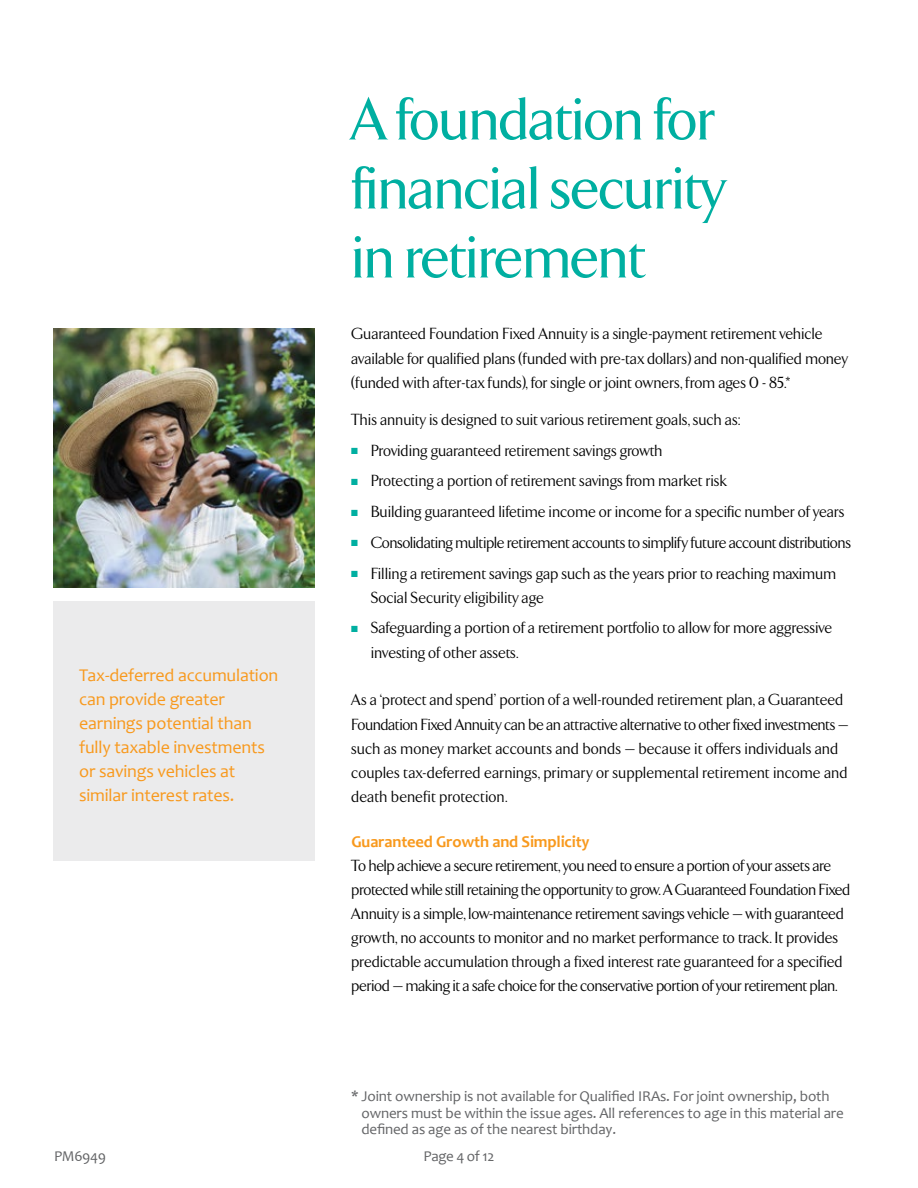
<style>
.page{position:relative;width:918px;height:1188px;background:#fff}
.page>*{position:absolute;margin:0;border:0;box-sizing:border-box;transform-origin:0 0}
.t1{font:500 61.5px/69px "TF Arrow";letter-spacing:-.01em;color:#00afa1}
.t2{font:18px/24px "Candara";letter-spacing:-.01em;color:#f8991d}
.t3{font:16.5px/24px "TF Arrow";letter-spacing:.01em;color:#000}
.t4{font:700 16.5px "Candara";letter-spacing:-.01em;color:#f8991d}
.t5{font:15px/16.5px "Candara";letter-spacing:-.01em;color:#636466}
.s1{font-weight:300;font-size:9px;color:#00afa1}
</style>
<div class="page">
<img style="left:53px;top:328px;width:261px;height:260px">
<div style="left:53px;top:602px;width:262px;height:259px;background:#ebebec"></div>
<p class="t2" style="left:79px;top:663px;width:201px">Tax-deferred accumulation can provide greater earnings potential than fully taxable investments or savings vehicles at similar interest rates.</p>
<h1 class="t1" style="left:352px;top:86px;width:375px">A foundation for financial security in retirement</h1>
<p class="t3" style="left:352px;top:322px;width:498px">Guaranteed Foundation Fixed Annuity is a single-payment retirement vehicle available for qualified plans (funded with pre-tax dollars) and non-qualified money (funded with after-tax funds), for single or joint owners, from ages 0 - 85.*</p>
<p class="t3" style="left:352px;top:405px;width:501px;line-height:30.8px">This annuity is designed to suit various retirement goals, such as:<br><span class="s1">∆</span> Providing guaranteed retirement savings growth<br><span class="s1">∆</span> Protecting a portion of retirement savings from market risk<br><span class="s1">∆</span> Building guaranteed lifetime income or income for a specific number of years <span class="s1">∆</span> Consolidating multiple retirement accounts to simplify future account distributions <span class="s1">∆</span> Filling a retirement savings gap such as the years prior to reaching maximum</p>
<p class="t3" style="left:352px;top:582px;width:482px;line-height:30.8px;text-indent:20px">Social Security eligibility age<br><span class="s1">∆</span> Safeguarding a portion of a retirement portfolio to allow for more aggressive</p>
<p class="t3" style="left:371px;top:640px;width:149px">investing of other assets.</p>
<p class="t3" style="left:352px;top:688px;width:499px">As a ‘protect and spend’ portion of a well-rounded retirement plan, a Guaranteed Foundation Fixed Annuity can be an attractive alternative to other fixed investments — such as money market accounts and bonds — because it offers individuals and couples tax-deferred earnings, primary or supplemental retirement income and death benefit protection.</p>
<p class="t4" style="left:352px;top:831px;width:240px">Guaranteed Growth and Simplicity</p>
<p class="t3" style="left:352px;top:854px;width:501px">To help achieve a secure retirement, you need to ensure a portion of your assets are protected while still retaining the opportunity to grow. A Guaranteed Foundation Fixed Annuity is a simple, low-maintenance retirement savings vehicle — with guaranteed growth, no accounts to monitor and no market performance to track. It provides predictable accumulation through a fixed interest rate guaranteed for a specified period — making it a safe choice for the conservative portion of your retirement plan.</p>
<p class="t5" style="left:362px;top:1088px;width:484px;text-indent:-11px">* Joint ownership is not available for Qualified IRAs. For joint ownership, both owners must be within the issue ages. All references to age in this material are defined as age as of the nearest birthday.</p>
<p class="t5" style="left:54px;top:1148px;width:53px">PM6949</p>
<p class="t5" style="left:424px;top:1148px;width:72px">Page 4 of 12</p>
</div>
